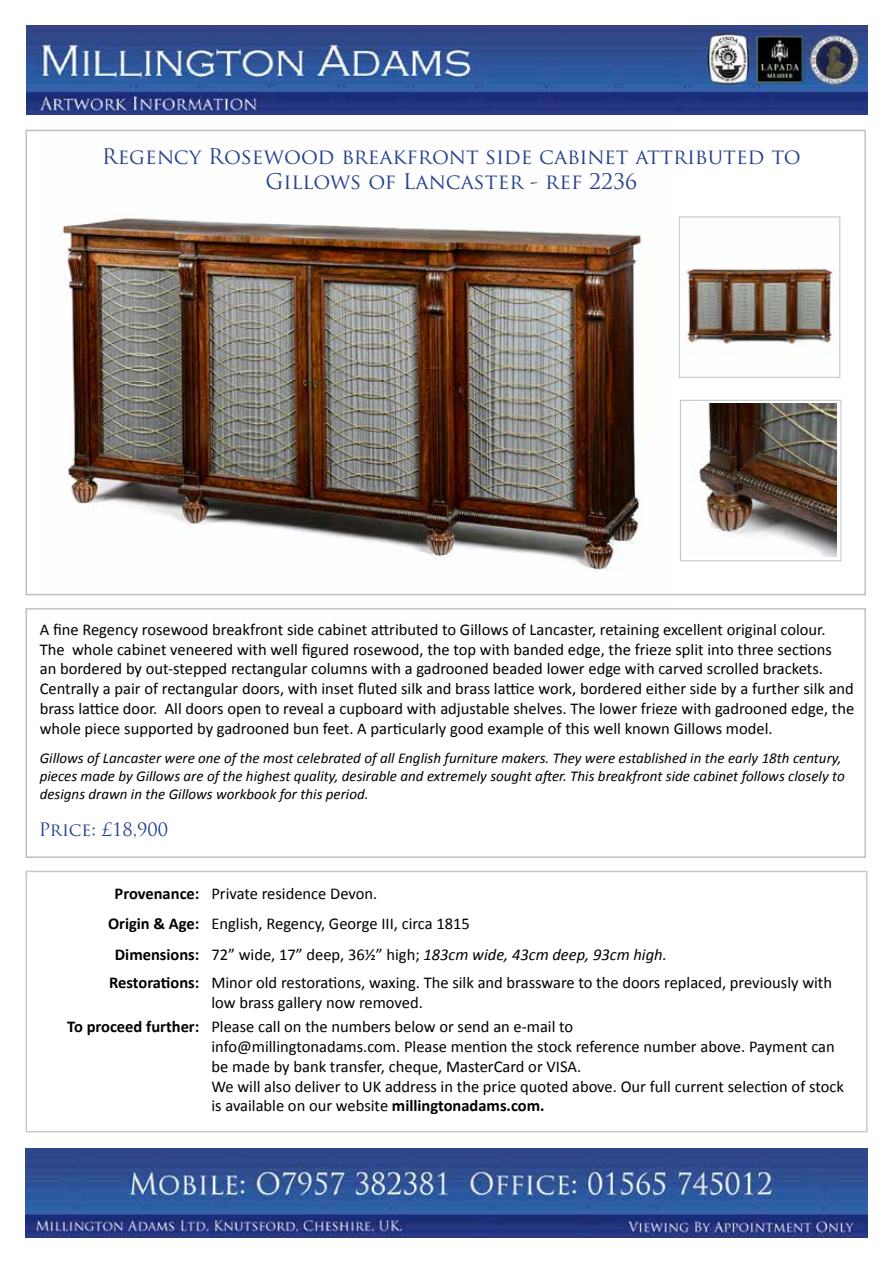
<style>
.page{position:relative;width:893px;height:1263px;background:#fff}
.page>*{position:absolute;margin:0;border:0;box-sizing:border-box;transform-origin:0 0}
.t1{font:21px/25.2px "Trajan Pro";color:#25408f;text-align:center}
.t2{font:18px "Trajan Pro";color:#25408f}
.t3{font:16.5px/19.8px "Calibri";color:#000}
.t4{font:italic 16.5px "Calibri";color:#000}
.t5{font:italic 15px/18px "Calibri";color:#000}
.s1{font-weight:700}
.s2{font-weight:700;font-style:normal}
.s3{font-style:normal}
</style>
<div class="page">
<img style="left:685px;top:268px;width:151px;height:87px">
<img style="left:38px;top:114px;width:636px;height:482px">
<img style="left:26px;top:1149px;width:842px;height:88px">
<div style="left:679px;top:216px;width:161px;height:162px;border:1px solid #c7c8ca"></div>
<div style="left:680px;top:400px;width:161px;height:161px;border:1px solid #c7c8ca"></div>
<div style="left:26px;top:871px;width:841px;height:261px;border:2px solid #c7c8ca"></div>
<img style="left:27px;top:26px;width:840px;height:88px">
<img style="left:698px;top:404px;width:139px;height:152px">
<p class="t1" style="left:102px;top:143px;width:700px">Regency Rosewood breakfront side cabinet attributed to<br>Gillows of Lancaster - ref 2236</p>
<p class="t3" style="left:40px;top:619px;width:816px">A fine Regency rosewood breakfront side cabinet attributed to Gillows of Lancaster, retaining excellent original colour.<br>The whole cabinet veneered with well figured rosewood, the top with banded edge, the frieze split into three sections<br>an bordered by out-stepped rectangular columns with a gadrooned beaded lower edge with carved scrolled brackets.<br>Centrally a pair of rectangular doors, with inset fluted silk and brass lattice work, bordered either side by a further silk and brass lattice door. All doors open to reveal a cupboard with adjustable shelves. The lower frieze with gadrooned edge, the whole piece supported by gadrooned bun feet. A particularly good example of this well known Gillows model.</p>
<p class="t5" style="left:40px;top:749px;width:806px">Gillows of Lancaster were one of the most celebrated of all English furniture makers. They were established in the early 18th century, pieces made by Gillows are of the highest quality, desirable and extremely sought after. This breakfront side cabinet follows closely to designs drawn in the Gillows workbook for this period.</p>
<p class="t2" style="left:39px;top:818px;width:131px">Price: £18,900</p>
<p class="t3" style="left:115px;top:883px;width:264px"><span class="s1">Provenance:</span> Private residence Devon.</p>
<p class="t3" style="left:108px;top:914px;width:363px"><span class="s1">Origin &amp; Age:</span> English, Regency, George III, circa 1815</p>
<p class="t4" style="left:115px;top:943px;width:553px"><span class="s2">Dimensions:</span> <span class="s3">72” wide, 17” deep, 36½” high;</span> 183cm wide, 43cm deep, 93cm high.</p>
<p class="t3" style="left:211px;top:972px;width:622px;text-indent:-102px"><span class="s1">Restorations:</span> Minor old restorations, waxing. The silk and brassware to the doors replaced, previously with low brass gallery now removed.</p>
<p class="t3" style="left:211px;top:1017px;width:634px;text-indent:-144px"><span class="s1">To proceed further:</span> Please call on the numbers below or send an e-mail to<br>info@millingtonadams.com. Please mention the stock reference number above. Payment can be made by bank transfer, cheque, MasterCard or VISA.<br>We will also deliver to UK address in the price quoted above. Our full current selection of stock is available on our website <span class="s1">millingtonadams.com.</span></p>
</div>
